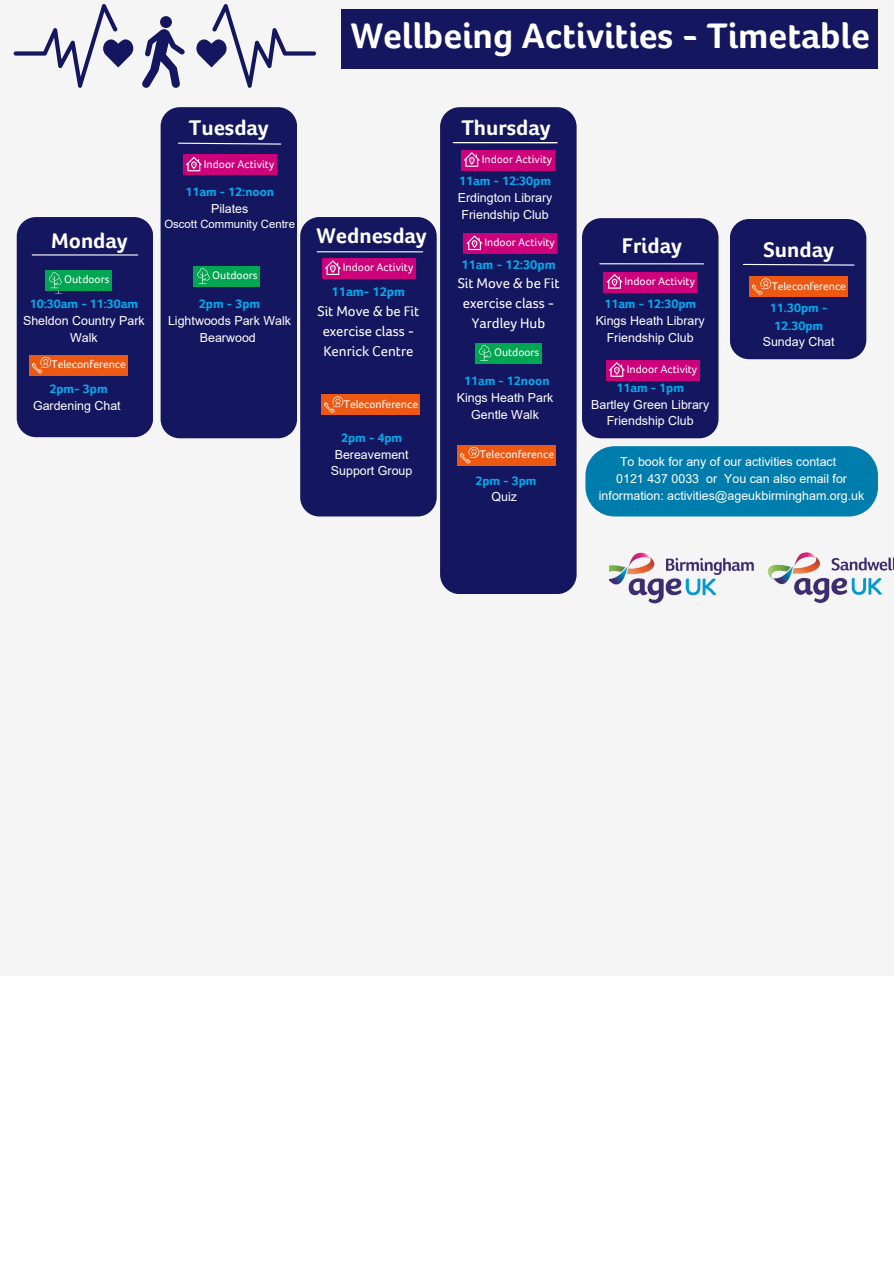
<style>
.page{position:relative;width:894px;height:1264px;background:#fff}
.page>*{position:absolute;margin:0;border:0;box-sizing:border-box;transform-origin:0 0}
.t1{font:700 36.6px "Foco Age UK";color:#fff}
.t2{font:700 21.9px "Foco Age UK";color:#fff}
.t3{font:14.55px/20.2px "Foco Age UK";color:#fff;text-align:center}
.t4{font:700 13.05px "Foco Age UK";color:#00aeef}
.t5{font:700 12.75px/17.5px "Foco Age UK";color:#00aeef;text-align:center}
.t6{font:12.45px/16.6px "Arial";color:#fff;text-align:center}
.t7{font:11.4px "Foco Age UK";color:#fff}
.t8{font:11.4px "Arial";color:#fff}
</style>
<div class="page">
<div style="left:0;top:0;width:893px;height:975px;background:#f5f5f5"></div>
<div style="left:341px;top:9px;width:536px;height:60px;background:#141760"></div>
<svg style="left:196px;top:4px;width:120px;height:84px"></svg>
<svg style="left:14px;top:4px;width:119px;height:84px"></svg>
<div style="left:160px;top:16px;width:12px;height:12px;background:#141760;border-radius:50%"></div>
<svg style="left:142px;top:29px;width:43px;height:59px"></svg>
<div style="left:582px;top:218px;width:136px;height:220px;background:#141760;border-radius:19px"></div>
<div style="left:440px;top:107px;width:136px;height:487px;background:#141760;border-radius:20px"></div>
<div style="left:300px;top:217px;width:136px;height:299px;background:#141760;border-radius:19px"></div>
<div style="left:160px;top:107px;width:137px;height:331px;background:#141760;border-radius:19px"></div>
<div style="left:17px;top:217px;width:136px;height:220px;background:#141760;border-radius:19px"></div>
<img style="left:609px;top:552px;width:284px;height:52px">
<div style="left:475px;top:343px;width:66px;height:20px;background:#00a651"></div>
<svg style="left:479px;top:345px;width:12px;height:16px"></svg>
<div style="left:457px;top:445px;width:98px;height:20px;background:#ed5913"></div>
<svg style="left:460px;top:447px;width:19px;height:16px"></svg>
<div style="left:322px;top:394px;width:98px;height:21px;background:#ed5913"></div>
<svg style="left:324px;top:396px;width:19px;height:16px"></svg>
<div style="left:460px;top:150px;width:94px;height:20px;background:#cb007a"></div>
<svg style="left:464px;top:152px;width:15px;height:15px"></svg>
<div style="left:603px;top:272px;width:93px;height:20px;background:#cb007a"></div>
<svg style="left:606px;top:274px;width:16px;height:15px"></svg>
<div style="left:605px;top:360px;width:94px;height:20px;background:#cb007a"></div>
<svg style="left:609px;top:362px;width:15px;height:15px"></svg>
<hr style="left:317px;top:251px;width:105px;height:1px;background:#fff">
<svg style="left:178px;top:142px;width:104px;height:3px"></svg>
<hr style="left:599px;top:263px;width:104px;height:1px;background:#fff">
<div style="left:183px;top:155px;width:93px;height:20px;background:#cb007a"></div>
<svg style="left:186px;top:156px;width:16px;height:15px"></svg>
<div style="left:193px;top:266px;width:67px;height:20px;background:#00a651"></div>
<svg style="left:197px;top:268px;width:13px;height:16px"></svg>
<div style="left:585px;top:446px;width:292px;height:70px;background:#007dad"></div>
<div style="left:45px;top:270px;width:67px;height:20px;background:#00a651"></div>
<svg style="left:49px;top:272px;width:17px;height:22px"></svg>
<div style="left:729px;top:219px;width:137px;height:140px;background:#141760;border-radius:19px"></div>
<svg style="left:742px;top:263px;width:112px;height:3px"></svg>
<div style="left:749px;top:276px;width:98px;height:21px;background:#ed5913"></div>
<svg style="left:751px;top:278px;width:19px;height:17px"></svg>
<div style="left:30px;top:355px;width:98px;height:20px;background:#ed5913"></div>
<svg style="left:32px;top:357px;width:19px;height:16px"></svg>
<div style="left:463px;top:233px;width:93px;height:20px;background:#cb007a"></div>
<svg style="left:466px;top:235px;width:16px;height:15px"></svg>
<hr style="left:453px;top:142px;width:103px;height:1px;background:#fff">
<div style="left:322px;top:258px;width:93px;height:20px;background:#cb007a"></div>
<svg style="left:325px;top:260px;width:16px;height:15px"></svg>
<hr style="left:32px;top:254px;width:106px;height:1px;background:#fff">
<p class="t1" style="left:350px;top:16px;width:520px">Wellbeing Activities - Timetable</p>
<p class="t2" style="left:189px;top:116px;width:81px">Tuesday</p>
<p class="t2" style="left:461px;top:116px;width:91px">Thursday</p>
<p class="t2" style="left:51px;top:229px;width:78px">Monday</p>
<h2 class="t7" style="left:204px;top:158px;width:72px">Indoor Activity</h2>
<h5 class="t5" style="left:185px;top:183px;width:90px">11am - 12:noon</h5>
<p class="t6" style="left:211px;top:200px;width:39px">Pilates</p>
<h2 class="t8" style="left:164px;top:218px;width:132px">Oscott Community Centre</h2>
<p class="t2" style="left:316px;top:223px;width:112px">Wednesday</p>
<h2 class="t7" style="left:481px;top:153px;width:72px">Indoor Activity</h2>
<h5 class="t5" style="left:459px;top:172px;width:93px">11am - 12:30pm</h5>
<h5 class="t6" style="left:457px;top:189px;width:96px">Erdington Library<br>Friendship Club</h5>
<p class="t7" style="left:484px;top:236px;width:72px">Indoor Activity</p>
<h2 class="t2" style="left:621px;top:233px;width:61px">Friday</h2>
<p class="t7" style="left:64px;top:273px;width:47px">Outdoors</p>
<h5 class="t5" style="left:30px;top:295px;width:110px">10:30am - 11:30am</h5>
<h5 class="t6" style="left:23px;top:312px;width:123px">Sheldon Country Park<br>Walk</h5>
<p class="t7" style="left:212px;top:269px;width:47px">Outdoors</p>
<h3 class="t5" style="left:199px;top:295px;width:63px">2pm - 3pm</h3>
<h3 class="t6" style="left:168px;top:312px;width:124px">Lightwoods Park Walk<br>Bearwood</h3>
<p class="t7" style="left:343px;top:261px;width:72px">Indoor Activity</p>
<p class="t4" style="left:331px;top:285px;width:75px">11am- 12pm</p>
<p class="t3" style="left:317px;top:301px;width:103px">Sit Move &amp; be Fit exercise class -<br>Kenrick Centre</p>
<p class="t4" style="left:461px;top:257px;width:96px">11am - 12:30pm</p>
<p class="t3" style="left:457px;top:273px;width:103px">Sit Move &amp; be Fit exercise class -<br>Yardley Hub</p>
<h1 class="t7" style="left:494px;top:346px;width:47px">Outdoors</h1>
<p class="t7" style="left:624px;top:275px;width:72px">Indoor Activity</p>
<p class="t5" style="left:604px;top:295px;width:93px">11am - 12:30pm</p>
<p class="t6" style="left:595px;top:312px;width:111px">Kings Heath Library<br>Friendship Club</p>
<h2 class="t2" style="left:763px;top:237px;width:72px">Sunday</h2>
<h5 class="t7" style="left:771px;top:280px;width:76px">Teleconference</h5>
<h5 class="t5" style="left:769px;top:299px;width:59px">11.30pm -<br>12.30pm</h5>
<h5 class="t6" style="left:762px;top:333px;width:73px">Sunday Chat</h5>
<h3 class="t7" style="left:52px;top:358px;width:76px">Teleconference</h3>
<p class="t5" style="left:49px;top:380px;width:60px">2pm- 3pm</p>
<p class="t6" style="left:33px;top:397px;width:89px">Gardening Chat</p>
<p class="t7" style="left:344px;top:398px;width:76px">Teleconference</p>
<h4 class="t5" style="left:464px;top:372px;width:87px">11am - 12noon</h4>
<h4 class="t6" style="left:456px;top:389px;width:98px">Kings Heath Park<br>Gentle Walk</h4>
<h5 class="t7" style="left:626px;top:363px;width:72px">Indoor Activity</h5>
<h3 class="t5" style="left:616px;top:379px;width:69px">11am - 1pm</h3>
<h3 class="t6" style="left:591px;top:396px;width:120px">Bartley Green Library<br>Friendship Club</h3>
<p class="t5" style="left:341px;top:429px;width:63px">2pm - 4pm</p>
<p class="t6" style="left:331px;top:446px;width:83px">Bereavement<br>Support Group</p>
<h3 class="t7" style="left:479px;top:448px;width:76px">Teleconference</h3>
<h2 class="t5" style="left:475px;top:471px;width:63px">2pm - 3pm</h2>
<h2 class="t6" style="left:491px;top:488px;width:27px">Quiz</h2>
<h4 class="t6" style="left:598px;top:454px;width:267px">To book for any of our activities contact<br>0121 437 0033 or You can also email for information: activities@ageukbirmingham.org.uk</h4>
</div>
